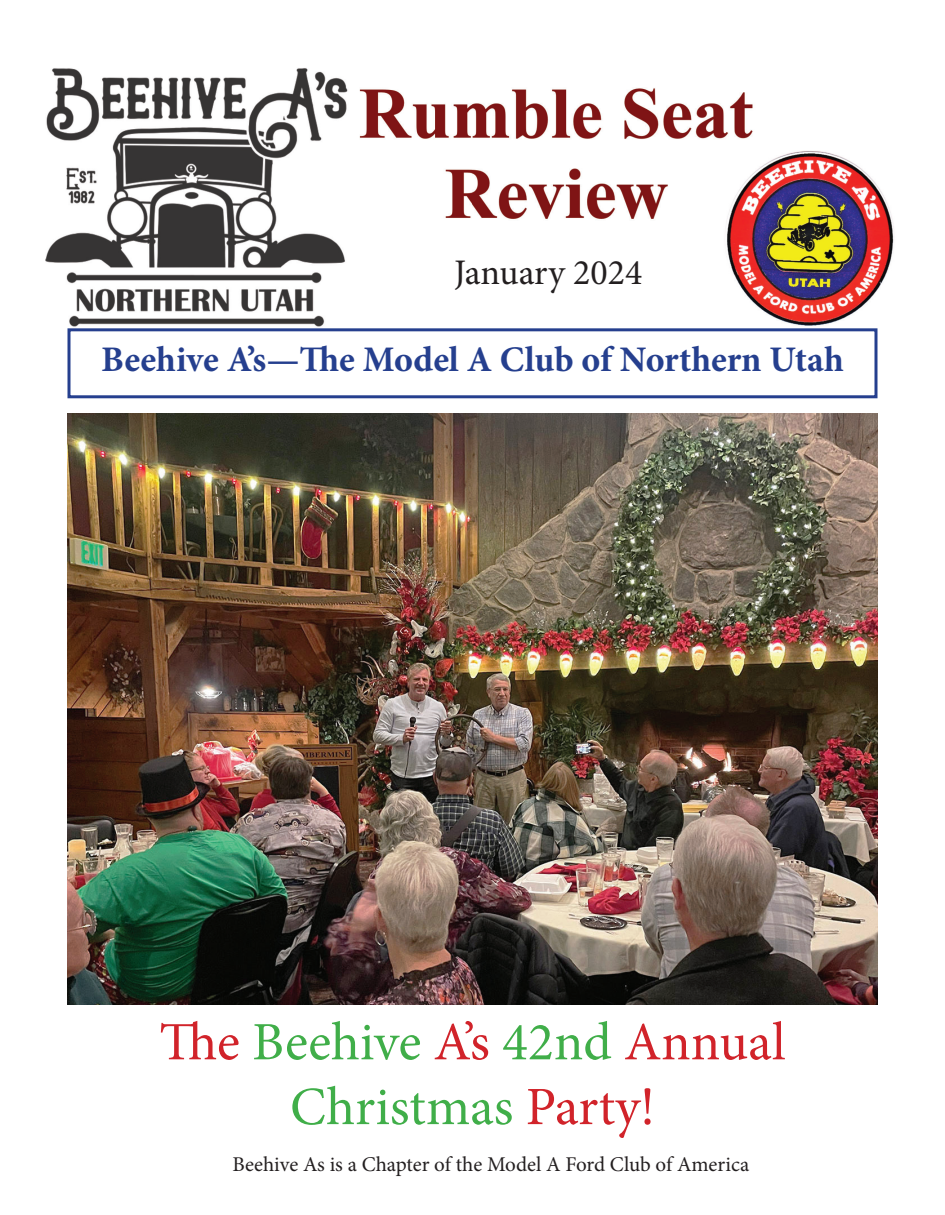
<style>
.page{position:relative;width:945px;height:1215px;background:#fff}
.page>*{position:absolute;margin:0;border:0;box-sizing:border-box;transform-origin:0 0}
.t1{font:54px/64.8px "Minion Pro";color:#40ae49;text-align:center}
.t2{font:700 36px "Minion Pro";color:#253f8e}
.t3{font:36px "Minion Pro";color:#231f20}
.t4{font:21px "Minion Pro";letter-spacing:-.005em;color:#231f20}
.s1{color:#d1232a}
</style>
<div class="page">
<img style="left:46px;top:68px;width:849px;height:259px">
<div style="left:68px;top:328px;width:810px;height:70px;border:3px solid #253f8e"></div>
<img style="left:68px;top:413px;width:810px;height:592px">
<h2 class="t3" style="left:454px;top:248px;width:190px">January 2024</h2>
<h2 class="t2" style="left:101px;top:334px;width:744px">Beehive A’s—The Model A Club of Northern Utah</h2>
<h1 class="t1" style="left:159px;top:1010px;width:628px"><span class="s1">The</span> Beehive <span class="s1">A’s</span> 42nd <span class="s1">Annual<br></span>Christmas <span class="s1">Party!</span></h1>
<p class="t4" style="left:232px;top:1151px;width:518px">Beehive As is a Chapter of the Model A Ford Club of America</p>
</div>
